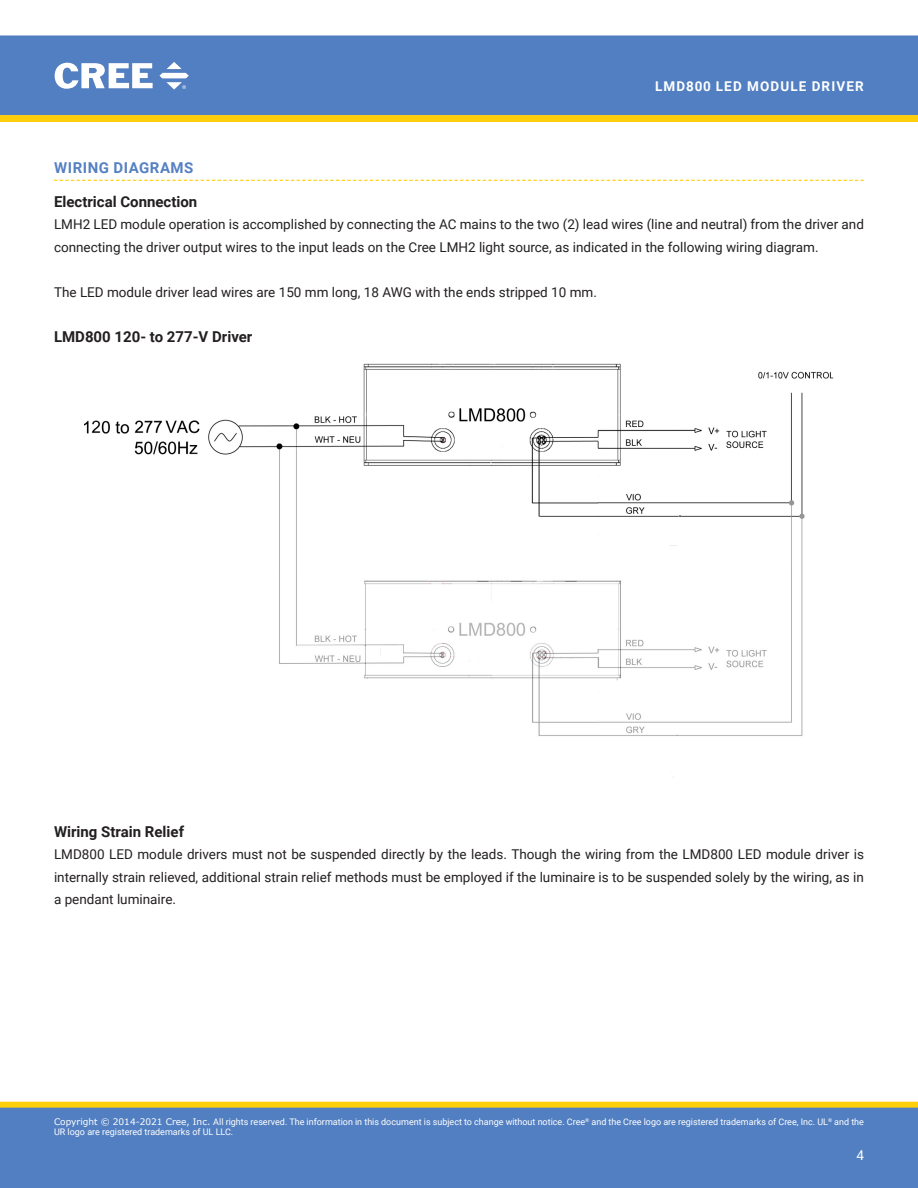
<style>
.page{position:relative;width:918px;height:1188px;background:#fff}
.page>*{position:absolute;margin:0;border:0;box-sizing:border-box;transform-origin:0 0}
.Section_subheading{font:700 15px "Roboto";color:#231f20}
.Section_heading_with{font:700 15px "Roboto";letter-spacing:.035em;color:#5580c3}
.t1{font:13.5px/22.5px "Roboto";color:#231f20}
.t2{font:700 13.5px "Roboto";letter-spacing:.085em;color:#fff}
.t3{font:13.5px "Roboto";color:#fff}
.t4{font:9px/10.8px "Roboto";color:#fff}
.s1{font-family:"Verdana"}
</style>
<div class="page">
<div style="left:1px;top:36px;width:916px;height:78px;background:#527fc1"></div>
<div style="left:0;top:35px;width:918px;height:80px;border:1px solid #527fc1"></div>
<svg style="left:55px;top:63px;width:98px;height:26px"></svg>
<svg style="left:159px;top:62px;width:30px;height:28px"></svg>
<div style="left:1px;top:1102px;width:916px;height:6px;background:#fcce0b"></div>
<div style="left:0;top:1102px;width:918px;height:6px;border:1px solid #fcce0b"></div>
<div style="left:0;top:1108px;width:918px;height:80px;background:#527fc1"></div>
<svg style="left:0;top:115px;width:918px;height:7px;background:#fbce0d"></svg>
<svg style="left:54px;top:180px;width:810px;height:1px"></svg>
<img style="left:84px;top:363px;width:750px;height:209px">
<img style="left:279px;top:572px;width:524px;height:206px">
<p class="t2" style="left:655px;top:77px;width:210px">LMD800 LED MODULE DRIVER</p>
<p class="Section_heading_with" style="left:54px;top:157px;width:141px">WIRING DIAGRAMS</p>
<p class="Section_subheading" style="left:54px;top:191px;width:145px">Electrical Connection</p>
<p class="t1" style="left:54px;top:213px;width:812px">LMH2 LED module operation is accomplished by connecting the AC mains to the two (2) lead wires (line and neutral) from the driver and connecting the driver output wires to the input leads on the Cree LMH2 light source, as indicated in the following wiring diagram.</p>
<p class="t1" style="left:54px;top:280px;width:544px">The LED module driver lead wires are 150 mm long, 18 AWG with the ends stripped 10 mm.</p>
<p class="Section_subheading" style="left:54px;top:326px;width:200px">LMD800 120- to 277‑V Driver</p>
<p class="Section_subheading" style="left:54px;top:821px;width:132px">Wiring Strain Relief</p>
<p class="t1" style="left:54px;top:843px;width:812px;text-align:justify">LMD800 LED module drivers must not be suspended directly by the leads. Though the wiring from the LMD800 LED module driver is internally strain relieved, additional strain relief methods must be employed if the luminaire is to be suspended solely by the wiring, as in a pendant luminaire.</p>
<p class="t4" style="left:54px;top:1116px;width:812px"><span class="s1">Copyright © 2014-2021 Cree, Inc.</span> All rights reserved. The information in this document is subject to change without notice. Cree<sup>®</sup> and the Cree logo are registered trademarks of Cree, Inc. UL<sup>®</sup> and the<br>UR logo are registered trademarks of UL LLC.</p>
<p class="t3" style="left:856px;top:1145px;width:9px">4</p>
</div>
